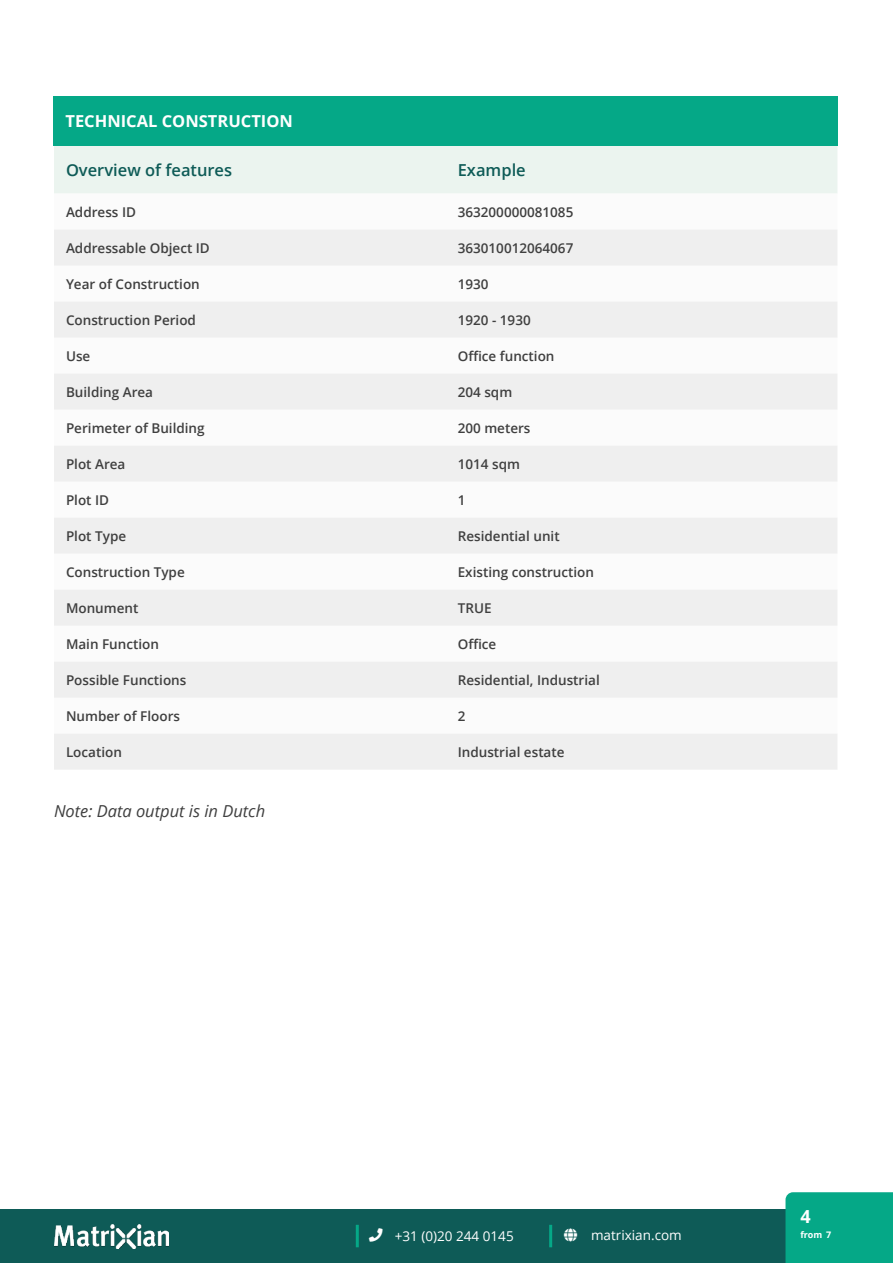
<style>
.page{position:relative;width:893px;height:1263px;background:#fff}
.page>*{position:absolute;margin:0;border:0;box-sizing:border-box;transform-origin:0 0}
.t1{font:700 18px "Open Sans";color:#fff}
.t2{font:600 16.5px "Open Sans";color:#0e5b57}
.t3{font:italic 16.5px "Open Sans";color:#3f3f3f}
.t4{font:700 16.5px "Open Sans";color:#fff}
.t5{font:600 13.5px "Open Sans";color:#3f3f3f}
.t6{font:13.5px "Open Sans";color:#fff}
.t7{font:700 9px "Open Sans";color:#fff}
</style>
<div class="page">
<div style="left:0;top:1209px;width:823px;height:54px;background:#0e5b57"></div>
<div style="left:785px;top:1192px;width:108px;height:71px;background:#05a887"></div>
<hr style="left:356px;top:1225px;width:3px;height:22px;background:#05a887">
<hr style="left:549px;top:1225px;width:3px;height:22px;background:#05a887">
<img style="left:54px;top:1224px;width:115px;height:24px">
<div style="left:54px;top:146px;width:783px;height:47px;background:#ebf4ef"></div>
<svg style="left:54px;top:230px;width:783px;height:540px;fill:#efefef"></svg>
<div style="left:54px;top:96px;width:784px;height:50px;background:#05a887"></div>
<p class="t4" style="left:65px;top:114px;width:229px">TECHNICAL CONSTRUCTION</p>
<p class="t2" style="left:66px;top:163px;width:168px">Overview of features</p>
<p class="t2" style="left:458px;top:163px;width:70px">Example</p>
<p class="t5" style="left:66px;top:206px;width:72px">Address ID</p>
<p class="t5" style="left:458px;top:206px;width:117px">363200000081085</p>
<p class="t5" style="left:66px;top:242px;width:145px">Addressable Object ID</p>
<p class="t5" style="left:458px;top:242px;width:117px">363010012064067</p>
<p class="t5" style="left:66px;top:278px;width:135px">Year of Construction</p>
<p class="t5" style="left:458px;top:278px;width:32px">1930</p>
<p class="t5" style="left:66px;top:314px;width:132px">Construction Period</p>
<p class="t5" style="left:458px;top:314px;width:75px">1920 - 1930</p>
<p class="t5" style="left:66px;top:350px;width:26px">Use</p>
<p class="t5" style="left:458px;top:347px;width:98px">OfÏce function</p>
<p class="t5" style="left:66px;top:386px;width:89px">Building Area</p>
<p class="t5" style="left:458px;top:386px;width:56px">204 sqm</p>
<p class="t5" style="left:66px;top:422px;width:140px">Perimeter of Building</p>
<p class="t5" style="left:458px;top:422px;width:74px">200 meters</p>
<p class="t5" style="left:66px;top:458px;width:61px">Plot Area</p>
<p class="t5" style="left:458px;top:458px;width:64px">1014 sqm</p>
<p class="t5" style="left:66px;top:494px;width:45px">Plot ID</p>
<p class="t5" style="left:458px;top:494px;width:9px">1</p>
<p class="t5" style="left:66px;top:530px;width:62px">Plot Type</p>
<p class="t5" style="left:458px;top:530px;width:103px">Residential unit</p>
<p class="t5" style="left:66px;top:566px;width:120px">Construction Type</p>
<p class="t5" style="left:458px;top:566px;width:138px">Existing construction</p>
<p class="t5" style="left:66px;top:602px;width:74px">Monument</p>
<p class="t5" style="left:458px;top:602px;width:35px">TRUE</p>
<p class="t5" style="left:66px;top:638px;width:95px">Main Function</p>
<p class="t5" style="left:458px;top:635px;width:40px">OfÏce</p>
<p class="t5" style="left:66px;top:674px;width:122px">Possible Functions</p>
<p class="t5" style="left:458px;top:674px;width:144px">Residential, Industrial</p>
<p class="t5" style="left:66px;top:710px;width:116px">Number of Floors</p>
<p class="t5" style="left:458px;top:710px;width:9px">2</p>
<p class="t5" style="left:66px;top:746px;width:57px">Location</p>
<p class="t5" style="left:458px;top:746px;width:108px">Industrial estate</p>
<p class="t3" style="left:54px;top:804px;width:213px">Note: Data output is in Dutch</p>
<h1 class="t1" style="left:800px;top:1209px;width:12px">4</h1>
<p class="t6" style="left:395px;top:1230px;width:120px">+31 (0)20 244 0145</p>
<p class="t6" style="left:591px;top:1229px;width:92px">matrixian.com</p>
<p class="t7" style="left:800px;top:1231px;width:32px">from 7</p>
</div>
